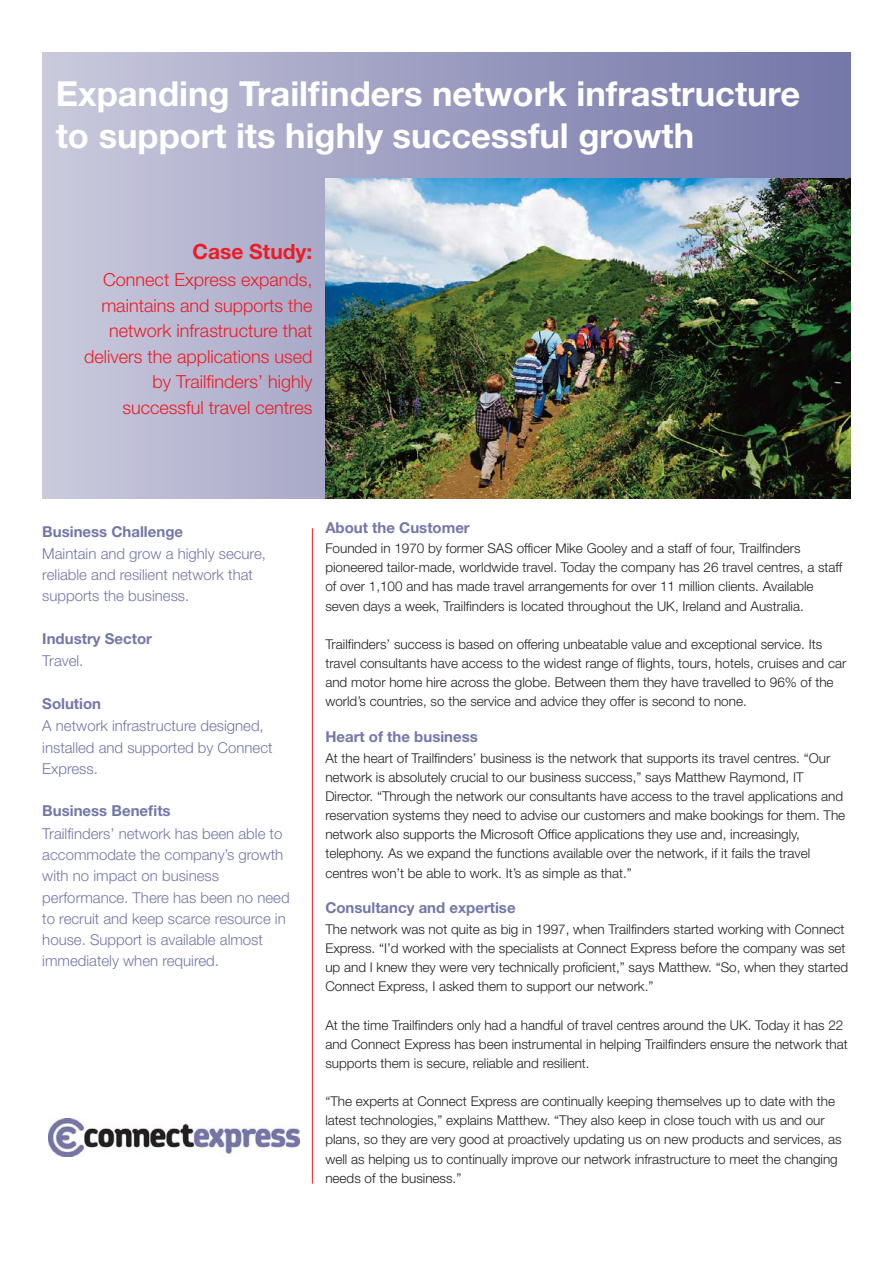
<style>
.page{position:relative;width:893px;height:1263px;background:#fff}
.page>*{position:absolute;margin:0;border:0;box-sizing:border-box;transform-origin:0 0}
.t1{font:700 34.5px/41.4px "Helvetica Neue LT Com";color:#fff}
.t2{font:700 21px "Helvetica Neue LT Com";color:#ed1c24}
.t3{font:300 18px/25.5px "Helvetica Neue";color:#ed1c24;text-align:right}
.t4{font:300 15px/21.3px "Helvetica Neue";color:#7377a8}
.t5{font:700 15px "Helvetica Neue LT Com";color:#7377a8}
.t6{font:300 13.5px/19.2px "Helvetica Neue";color:#231f20}
</style>
<div class="page">
<div style="left:42px;top:53px;width:808px;height:445px;background:linear-gradient(to right,#c8c8dc,#7174a6)"></div>
<hr style="left:312px;top:528px;width:1px;height:656px;background:#ed1c24">
<img style="left:325px;top:179px;width:525px;height:319px">
<img style="left:48px;top:1118px;width:251px;height:39px">
<h1 class="t1" style="left:56px;top:77px;width:746px">Expanding Trailfinders network infrastructure to support its highly successful growth</h1>
<h2 class="t2" style="left:192px;top:244px;width:121px">Case Study:</h2>
<h3 class="t3" style="left:84px;top:269px;width:230px">Connect Express expands, maintains and supports the network infrastructure that delivers the applications used by Trailfinders’ highly successful travel centres</h3>
<p class="t5" style="left:42px;top:526px;width:142px">Business Challenge</p>
<p class="t4" style="left:42px;top:544px;width:225px">Maintain and grow a highly secure, reliable and resilient network that supports the business.</p>
<p class="t5" style="left:42px;top:633px;width:111px">Industry Sector</p>
<p class="t4" style="left:42px;top:652px;width:43px">Travel.</p>
<p class="t5" style="left:42px;top:698px;width:60px">Solution</p>
<p class="t4" style="left:42px;top:717px;width:232px">A network infrastructure designed, installed and supported by Connect<br>Express.</p>
<p class="t5" style="left:42px;top:806px;width:130px">Business Benefits</p>
<p class="t4" style="left:42px;top:824px;width:249px">Trailfinders’ network has been able to accommodate the company’s growth with no impact on business performance. There has been no need to recruit and keep scarce resource in house. Support is available almost immediately when required.</p>
<p class="t5" style="left:325px;top:522px;width:146px">About the Customer</p>
<p class="t6" style="left:325px;top:540px;width:518px">Founded in 1970 by former SAS officer Mike Gooley and a staff of four, Trailfinders pioneered tailor-made, worldwide travel. Today the company has 26 travel centres, a staff of over 1,100 and has made travel arrangements for over 11 million clients. Available seven days a week, Trailfinders is located throughout the UK, Ireland and Australia.</p>
<p class="t6" style="left:325px;top:636px;width:522px">Trailfinders’ success is based on offering unbeatable value and exceptional service. Its travel consultants have access to the widest range of flights, tours, hotels, cruises and car and motor home hire across the globe. Between them they have travelled to 96% of the world’s countries, so the service and advice they offer is second to none.</p>
<p class="t5" style="left:325px;top:732px;width:154px">Heart of the business</p>
<p class="t6" style="left:325px;top:749px;width:521px">At the heart of Trailfinders’ business is the network that supports its travel centres. “Our network is absolutely crucial to our business success,” says Matthew Raymond, IT Director. “Through the network our consultants have access to the travel applications and reservation systems they need to advise our customers and make bookings for them. The network also supports the Microsoft Office applications they use and, increasingly, telephony. As we expand the functions available over the network, if it fails the travel centres won’t be able to work. It’s as simple as that.”</p>
<p class="t5" style="left:325px;top:903px;width:192px">Consultancy and expertise</p>
<p class="t6" style="left:325px;top:921px;width:524px">The network was not quite as big in 1997, when Trailfinders started working with Connect Express. “I’d worked with the specialists at Connect Express before the company was set up and I knew they were very technically proficient,” says Matthew. “So, when they started Connect Express, I asked them to support our network.”</p>
<p class="t6" style="left:325px;top:1016px;width:524px">At the time Trailfinders only had a handful of travel centres around the UK. Today it has 22 and Connect Express has been instrumental in helping Trailfinders ensure the network that supports them is secure, reliable and resilient.</p>
<p class="t6" style="left:325px;top:1093px;width:518px">“The experts at Connect Express are continually keeping themselves up to date with the latest technologies,” explains Matthew. “They also keep in close touch with us and our plans, so they are very good at proactively updating us on new products and services, as well as helping us to continually improve our network infrastructure to meet the changing needs of the business.”</p>
</div>
